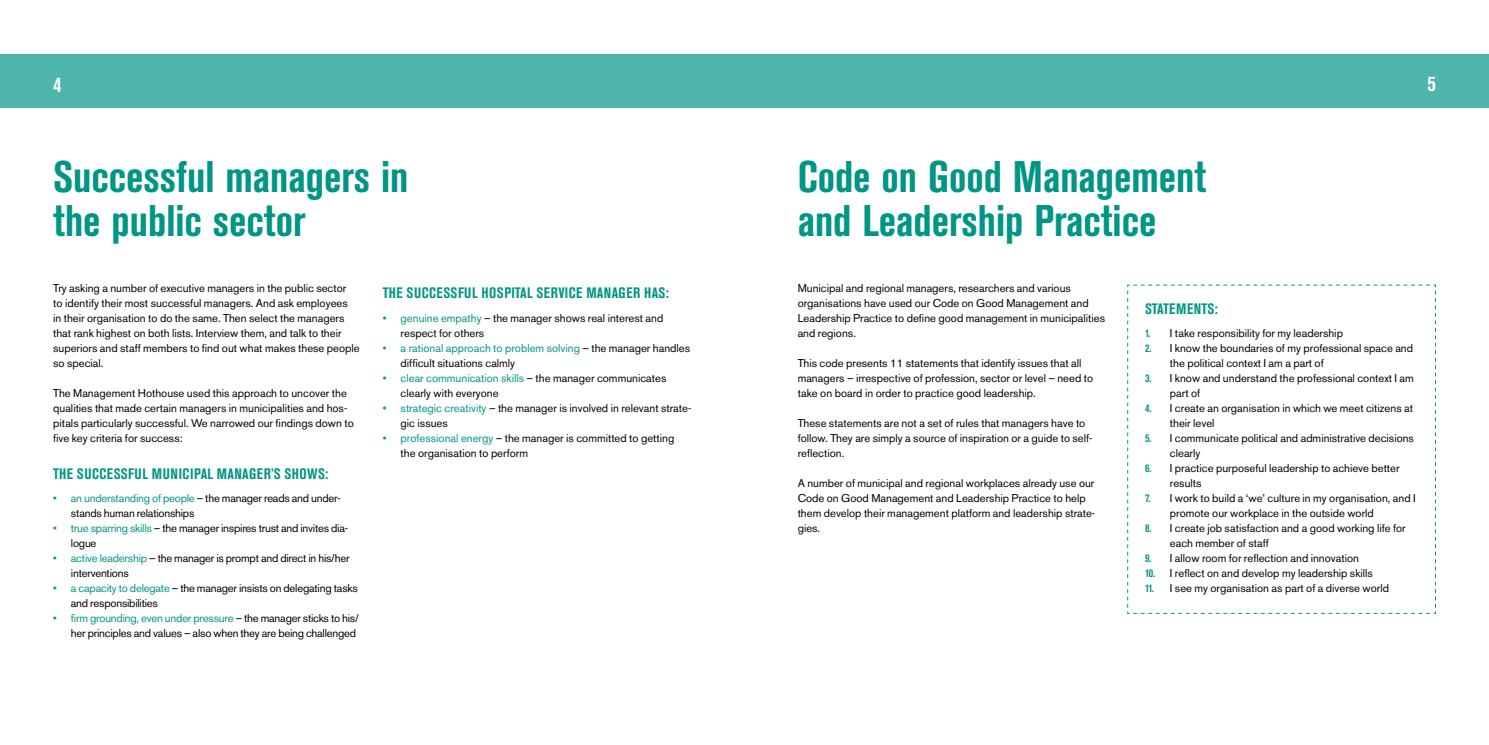
<style>
.page{position:relative;width:1489px;height:745px;background:#fff}
.page>*{position:absolute;margin:0;border:0;box-sizing:border-box;transform-origin:0 0}
.t1{font:700 condensed 43.75px/43.8px "Akzidenz Grotesk BE";color:#009685}
.t2{font:700 condensed 21.25px "Akzidenz Grotesk BE";color:#fff}
.t3{font:700 condensed 15px "Akzidenz Grotesk BE";letter-spacing:.035em;color:#009685}
.t4{font:11.25px/15px "Akzidenz Grotesk BE";color:#000}
.t5{font:11.25px/15px "Akzidenz Grotesk BE";letter-spacing:-.02em;color:#000}
.s1{color:#009685}
.s2{font-weight:700;font-stretch:condensed;color:#009685}
</style>
<div class="page">
<div style="left:0;top:55px;width:1488px;height:53px;background:#4db5a9"></div>
<svg style="left:1127px;top:284px;width:308px;height:329px"></svg>
<h2 class="t2" style="left:53px;top:73px;width:10px">4</h2>
<h2 class="t2" style="left:1427px;top:72px;width:10px">5</h2>
<h1 class="t1" style="left:53px;top:156px;width:357px">SUCCESSFUL MANAGERS IN<br>THE PUBLIC SECTOR</h1>
<p class="t4" style="left:53px;top:280px;width:308px">Try asking a number of executive managers in the public sector<br>to identify their most successful managers. And ask employees<br>in their organisation to do the same. Then select the managers that rank highest on both lists. Interview them, and talk to their superiors and staff members to find out what makes these people so special.</p>
<p class="t4" style="left:53px;top:385px;width:302px">The Management Hothouse used this approach to uncover the qualities that made certain managers in municipalities and hos&shy;pitals particularly successful. We narrowed our findings down to five key criteria for success:</p>
<h3 class="t3" style="left:53px;top:464px;width:277px">THE SUCCESSFUL MUNICIPAL MANAGER’S SHOWS:</h3>
<p class="t5" style="left:71px;top:490px;width:271px;text-indent:-18px"><span class="s1">• an understanding of people</span> – the manager reads and under&shy;stands human relationships</p>
<p class="t5" style="left:71px;top:520px;width:278px;text-indent:-18px"><span class="s1">• true sparring skills</span> – the manager inspires trust and invites dia&shy;logue</p>
<p class="t5" style="left:71px;top:550px;width:280px;text-indent:-18px"><span class="s1">• active leadership</span> – the manager is prompt and direct in his/her interventions</p>
<p class="t5" style="left:71px;top:580px;width:288px;text-indent:-18px"><span class="s1">• a capacity to delegate</span> – the manager insists on delegating tasks and responsibilities</p>
<p class="t5" style="left:53px;top:610px;width:307px;text-align:right"><span class="s1">• firm grounding, even under pressure</span> – the manager sticks to his/ her principles and values – also when they are being challenged</p>
<h3 class="t3" style="left:383px;top:284px;width:287px">THE SUCCESSFUL HOSPITAL SERVICE MANAGER HAS:</h3>
<p class="t4" style="left:400px;top:310px;width:264px;text-indent:-18px"><span class="s1">• genuine empathy</span> – the manager shows real interest and respect for others</p>
<p class="t4" style="left:400px;top:340px;width:291px;text-indent:-18px"><span class="s1">• a rational approach to problem solving</span> – the manager handles difficult situations calmly</p>
<p class="t4" style="left:400px;top:370px;width:267px;text-indent:-18px"><span class="s1">• clear communication skills</span> – the manager communicates clearly with everyone</p>
<p class="t4" style="left:400px;top:400px;width:292px;text-indent:-18px"><span class="s1">• strategic creativity</span> – the manager is involved in relevant strate&shy;gic issues</p>
<p class="t4" style="left:400px;top:430px;width:275px;text-indent:-18px"><span class="s1">• professional energy</span> – the manager is committed to getting the organisation to perform</p>
<h1 class="t1" style="left:797px;top:156px;width:410px">CODE ON GOOD MANAGEMENT<br>AND LEADERSHIP PRACTICE</h1>
<p class="t4" style="left:797px;top:280px;width:309px">Municipal and regional managers, researchers and various organisations have used our Code on Good Management and Leadership Practice to define good management in municipalities and regions.</p>
<p class="t4" style="left:797px;top:355px;width:297px">This code presents 11 statements that identify issues that all managers – irrespective of profession, sector or level – need to take on board in order to practice good leadership.</p>
<p class="t4" style="left:797px;top:415px;width:296px">These statements are not a set of rules that managers have to follow. They are simply a source of inspiration or a guide to self&shy;reflection.</p>
<p class="t4" style="left:797px;top:475px;width:299px">A number of municipal and regional workplaces already use our Code on Good Management and Leadership Practice to help them develop their management platform and leadership strate&shy;gies.</p>
<h3 class="t3" style="left:1144px;top:300px;width:74px">STATEMENTS:</h3>
<p class="t4" style="left:1144px;top:325px;width:199px"><span class="s2">1.</span> I take responsibility for my leadership</p>
<p class="t4" style="left:1169px;top:340px;width:245px;text-indent:-25px"><span class="s2">2.</span> I know the boundaries of my professional space and the political context I am a part of</p>
<p class="t4" style="left:1169px;top:370px;width:245px;text-indent:-25px"><span class="s2">3.</span> I know and understand the professional context I am part of</p>
<p class="t4" style="left:1169px;top:400px;width:245px;text-indent:-25px"><span class="s2">4.</span> I create an organisation in which we meet citizens at their level</p>
<p class="t4" style="left:1169px;top:430px;width:245px;text-indent:-25px"><span class="s2">5.</span> I communicate political and administrative decisions clearly</p>
<p class="t4" style="left:1169px;top:460px;width:231px;text-indent:-25px"><span class="s2">6.</span> I practice purposeful leadership to achieve better results</p>
<p class="t4" style="left:1169px;top:490px;width:247px;text-indent:-25px"><span class="s2">7.</span> I work to build a ‘we’ culture in my organisation, and I promote our workplace in the outside world</p>
<p class="t4" style="left:1169px;top:520px;width:237px;text-indent:-25px"><span class="s2">8.</span> I create job satisfaction and a good working life for each member of staff</p>
<p class="t4" style="left:1144px;top:550px;width:215px"><span class="s2">9.</span> I allow room for reflection and innovation</p>
<p class="t4" style="left:1144px;top:565px;width:229px"><span class="s2">10.</span> I reflect on and develop my leadership skills</p>
<p class="t4" style="left:1144px;top:580px;width:245px"><span class="s2">11.</span> I see my organisation as part of a diverse world</p>
</div>
